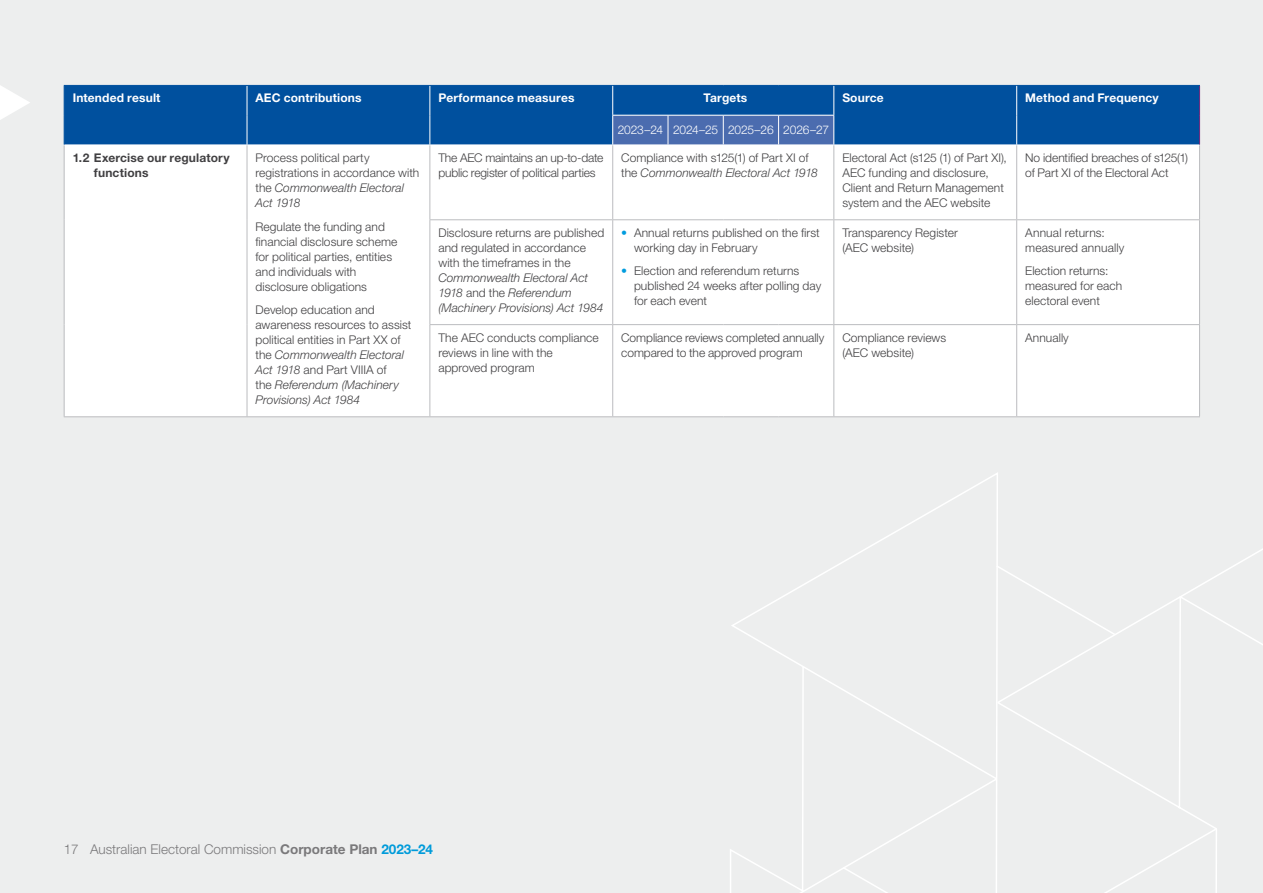
<style>
.page{position:relative;width:1263px;height:893px;background:#edeeee}
.page>*{position:absolute;margin:0;border:0;box-sizing:border-box;transform-origin:0 0}
.t1{font:300 13.5px "Helvetica Neue LT Std";color:#7a797b}
.TABLE_TEXT{font:300 12px/15px "Helvetica Neue LT Std";letter-spacing:.005em;color:#414042}
.TABLE_H1{font:700 12px "Helvetica Neue LT Std";letter-spacing:.015em;color:#fff}
.TABLE_TEXT-2{font:300 12px/15px "Helvetica Neue LT Std";letter-spacing:-.015em;color:#414042}
.TABLE_LIST{font:700 12px/15px "Helvetica Neue LT Std";letter-spacing:.01em;color:#414042}
.TABLE_H1-2{font:300 12px "Helvetica Neue LT Std";letter-spacing:-.015em;color:#fff}
.s1{font-style:italic}
.s2{color:#009cde}
.s3{font-weight:700}
.s4{font-weight:700;color:#009bda}
</style>
<div class="page">
<svg style="left:730px;top:472px;width:268px;height:421px"></svg>
<svg style="left:995px;top:564px;width:222px;height:263px"></svg>
<svg style="left:993px;top:827px;width:224px;height:66px"></svg>
<div style="left:65px;top:86px;width:1134px;height:59px;background:#00509e"></div>
<div style="left:65px;top:146px;width:1134px;height:270px;background:#fff"></div>
<svg style="left:247px;top:86px;width:1px;height:29px"></svg>
<svg style="left:429px;top:86px;width:1px;height:29px"></svg>
<hr style="left:247px;top:115px;width:1px;height:30px;background:#fff">
<hr style="left:429px;top:115px;width:1px;height:30px;background:#fff">
<hr style="left:64px;top:145px;width:183px;height:1px;background:#fff">
<hr style="left:247px;top:145px;width:183px;height:1px;background:#fff">
<hr style="left:430px;top:145px;width:183px;height:1px;background:#fff">
<svg style="left:1016px;top:86px;width:1px;height:29px"></svg>
<hr style="left:1016px;top:115px;width:1px;height:30px;background:#fff">
<hr style="left:834px;top:145px;width:183px;height:1px;background:#fff">
<hr style="left:1017px;top:145px;width:183px;height:1px;background:#fff">
<svg style="left:612px;top:86px;width:222px;height:59px;background:#2e64aa"></svg>
<hr style="left:613px;top:145px;width:55px;height:1px;background:#fff">
<hr style="left:668px;top:145px;width:55px;height:1px;background:#fff">
<hr style="left:723px;top:145px;width:55px;height:1px;background:#fff">
<hr style="left:778px;top:145px;width:56px;height:1px;background:#fff">
<svg style="left:1199px;top:86px;width:1px;height:29px"></svg>
<hr style="left:1199px;top:115px;width:1px;height:30px;background:#6e267b">
<hr style="left:64px;top:145px;width:1px;height:75px;background:#bbbcbf">
<hr style="left:247px;top:145px;width:1px;height:75px;background:#bbbcbf">
<hr style="left:64px;top:220px;width:1px;height:105px;background:#bbbcbf">
<hr style="left:247px;top:220px;width:1px;height:105px;background:#bbbcbf">
<hr style="left:64px;top:325px;width:1px;height:91px;background:#bbbcbf">
<hr style="left:247px;top:325px;width:1px;height:91px;background:#bbbcbf">
<hr style="left:64px;top:416px;width:183px;height:1px;background:#bbbcbf">
<hr style="left:247px;top:416px;width:183px;height:1px;background:#bbbcbf">
<hr style="left:429px;top:145px;width:1px;height:74px;background:#bbbcbf">
<hr style="left:612px;top:145px;width:1px;height:74px;background:#bbbcbf">
<hr style="left:833px;top:145px;width:1px;height:74px;background:#bbbcbf">
<hr style="left:1016px;top:145px;width:1px;height:74px;background:#bbbcbf">
<hr style="left:1199px;top:145px;width:1px;height:74px;background:#bbbcbf">
<hr style="left:429px;top:219px;width:184px;height:1px;background:#bbbcbf">
<hr style="left:429px;top:220px;width:1px;height:104px;background:#bbbcbf">
<hr style="left:613px;top:219px;width:55px;height:1px;background:#bbbcbf">
<hr style="left:612px;top:220px;width:1px;height:104px;background:#bbbcbf">
<hr style="left:668px;top:219px;width:55px;height:1px;background:#bbbcbf">
<hr style="left:723px;top:219px;width:55px;height:1px;background:#bbbcbf">
<hr style="left:778px;top:219px;width:56px;height:1px;background:#bbbcbf">
<hr style="left:834px;top:219px;width:183px;height:1px;background:#bbbcbf">
<hr style="left:833px;top:220px;width:1px;height:104px;background:#bbbcbf">
<hr style="left:1017px;top:219px;width:183px;height:1px;background:#bbbcbf">
<hr style="left:1016px;top:220px;width:1px;height:104px;background:#bbbcbf">
<hr style="left:1199px;top:220px;width:1px;height:104px;background:#bbbcbf">
<hr style="left:429px;top:324px;width:184px;height:1px;background:#bbbcbf">
<hr style="left:429px;top:325px;width:1px;height:91px;background:#bbbcbf">
<hr style="left:613px;top:324px;width:55px;height:1px;background:#bbbcbf">
<hr style="left:612px;top:325px;width:1px;height:91px;background:#bbbcbf">
<hr style="left:668px;top:324px;width:55px;height:1px;background:#bbbcbf">
<hr style="left:723px;top:324px;width:55px;height:1px;background:#bbbcbf">
<hr style="left:778px;top:324px;width:56px;height:1px;background:#bbbcbf">
<hr style="left:834px;top:324px;width:183px;height:1px;background:#bbbcbf">
<hr style="left:833px;top:325px;width:1px;height:91px;background:#bbbcbf">
<hr style="left:1017px;top:324px;width:183px;height:1px;background:#bbbcbf">
<hr style="left:1016px;top:325px;width:1px;height:91px;background:#bbbcbf">
<hr style="left:1199px;top:325px;width:1px;height:91px;background:#bbbcbf">
<hr style="left:430px;top:416px;width:183px;height:1px;background:#bbbcbf">
<hr style="left:613px;top:416px;width:55px;height:1px;background:#bbbcbf">
<hr style="left:668px;top:416px;width:55px;height:1px;background:#bbbcbf">
<hr style="left:723px;top:416px;width:55px;height:1px;background:#bbbcbf">
<hr style="left:778px;top:416px;width:56px;height:1px;background:#bbbcbf">
<hr style="left:834px;top:416px;width:183px;height:1px;background:#bbbcbf">
<hr style="left:1017px;top:416px;width:183px;height:1px;background:#bbbcbf">
<hr style="left:64px;top:85px;width:183px;height:1px;background:#00509e">
<svg style="left:64px;top:86px;width:1px;height:29px"></svg>
<hr style="left:247px;top:85px;width:183px;height:1px;background:#00509e">
<hr style="left:430px;top:85px;width:183px;height:1px;background:#00509e">
<hr style="left:64px;top:115px;width:1px;height:30px;background:#00509e">
<hr style="left:613px;top:85px;width:55px;height:1px;background:#00509e">
<hr style="left:668px;top:85px;width:55px;height:1px;background:#00509e">
<hr style="left:723px;top:85px;width:55px;height:1px;background:#00509e">
<hr style="left:778px;top:85px;width:56px;height:1px;background:#00509e">
<hr style="left:834px;top:85px;width:183px;height:1px;background:#00509e">
<hr style="left:1017px;top:85px;width:183px;height:1px;background:#00509e">
<svg style="left:0;top:85px;width:30px;height:35px"></svg>
<p class="TABLE_H1" style="left:73px;top:91px;width:89px">Intended result</p>
<p class="TABLE_H1" style="left:255px;top:91px;width:108px">AEC contributions</p>
<p class="TABLE_H1" style="left:438px;top:91px;width:138px">Performance measures</p>
<p class="TABLE_H1" style="left:703px;top:91px;width:45px">Targets</p>
<p class="TABLE_H1" style="left:842px;top:91px;width:43px">Source</p>
<p class="TABLE_H1" style="left:1025px;top:91px;width:135px">Method and Frequency</p>
<p class="TABLE_H1-2" style="left:618px;top:123px;width:47px">2023–24</p>
<p class="TABLE_H1-2" style="left:673px;top:123px;width:47px">2024–25</p>
<p class="TABLE_H1-2" style="left:728px;top:123px;width:47px">2025–26</p>
<p class="TABLE_H1-2" style="left:783px;top:123px;width:47px">2026–27</p>
<p class="TABLE_LIST" style="left:94px;top:150px;width:137px;text-indent:-21px">1.2 Exercise our regulatory functions</p>
<p class="TABLE_TEXT" style="left:255px;top:150px;width:165px">Process political party registrations in accordance with the <span class="s1">Commonwealth Electoral<br>Act 1918</span></p>
<p class="TABLE_TEXT" style="left:255px;top:219px;width:143px">Regulate the funding and financial disclosure scheme for political parties, entities and individuals with disclosure obligations</p>
<p class="TABLE_TEXT" style="left:255px;top:302px;width:157px">Develop education and awareness resources to assist political entities in Part XX of the <span class="s1">Commonwealth Electoral<br>Act 1918</span> and Part VIIIA of<br>the <span class="s1">Referendum (Machinery<br>Provisions) Act 1984</span></p>
<p class="TABLE_TEXT-2" style="left:438px;top:150px;width:166px">The AEC maintains an up-to-date public register of political parties</p>
<p class="TABLE_TEXT" style="left:621px;top:150px;width:198px">Compliance with s125(1) of Part XI of the <span class="s1">Commonwealth Electoral Act 1918</span></p>
<p class="TABLE_TEXT" style="left:842px;top:150px;width:166px">Electoral Act (s125 (1) of Part XI),<br>AEC funding and disclosure,<br>Client and Return Management system and the AEC website</p>
<p class="TABLE_TEXT" style="left:1025px;top:150px;width:164px">No identified breaches of s125(1) of Part XI of the Electoral Act</p>
<p class="TABLE_TEXT" style="left:438px;top:225px;width:167px">Disclosure returns are published and regulated in accordance with the timeframes in the<br><span class="s1">Commonwealth Electoral Act<br>1918</span> and the <span class="s1">Referendum (Machinery Provisions) Act 1984</span></p>
<p class="TABLE_TEXT" style="left:634px;top:225px;width:187px;text-indent:-13px"><span class="s2">•</span> Annual returns published on the first working day in February</p>
<p class="TABLE_TEXT" style="left:842px;top:225px;width:117px">Transparency Register (AEC website)</p>
<p class="TABLE_TEXT" style="left:1025px;top:225px;width:101px">Annual returns: measured annually</p>
<p class="TABLE_TEXT" style="left:1025px;top:263px;width:99px">Election returns: measured for each electoral event</p>
<p class="TABLE_TEXT" style="left:634px;top:263px;width:189px;text-indent:-13px"><span class="s2">•</span> Election and referendum returns published 24 weeks after polling day for each event</p>
<p class="TABLE_TEXT" style="left:438px;top:330px;width:162px">The AEC conducts compliance reviews in line with the approved program</p>
<p class="TABLE_TEXT" style="left:621px;top:330px;width:205px">Compliance reviews completed annually compared to the approved program</p>
<p class="TABLE_TEXT" style="left:842px;top:330px;width:105px">Compliance reviews (AEC website)</p>
<p class="TABLE_TEXT" style="left:1025px;top:330px;width:45px">Annually</p>
<p class="t1" style="left:64px;top:841px;width:371px">17 Australian Electoral Commission <span class="s3">Corporate Plan</span> <span class="s4">2023–24</span></p>
</div>
